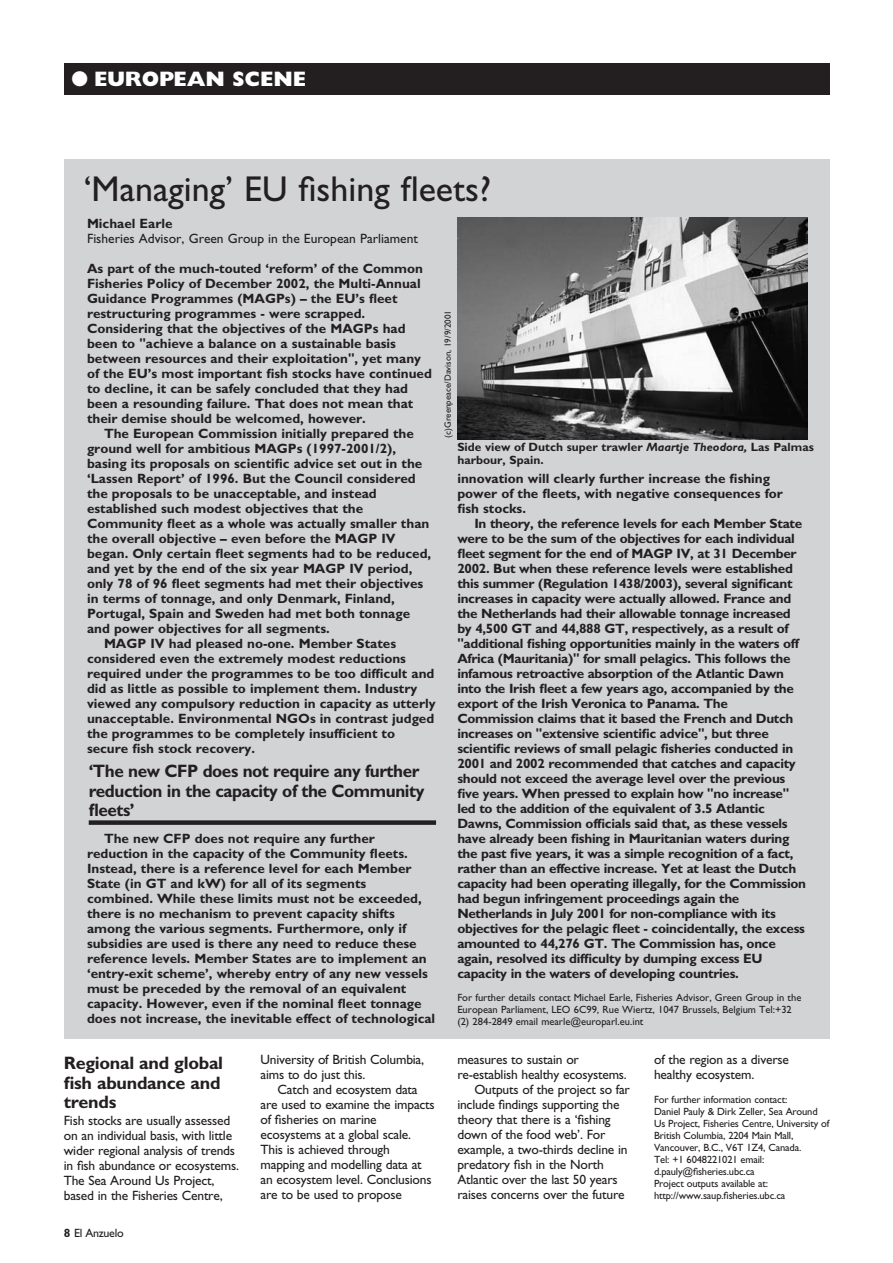
<style>
.page{position:relative;width:893px;height:1263px;background:#fff}
.page>*{position:absolute;margin:0;border:0;box-sizing:border-box;transform-origin:0 0}
.t1{font:36px "Gill Sans";color:#231f20}
.t2{font:800 21px "Gill Sans";letter-spacing:-.005em;color:#fff}
.t3{font:700 18px/19.5px "Gill Sans";letter-spacing:-.025em;color:#231f20;scale:.95 1}
.t4{font:700 18px/19.5px "Gill Sans";letter-spacing:-.025em;color:#231f20}
.t5{font:700 13.5px/15px "Gill Sans";color:#231f20}
.t6{font:700 13.5px/15px "Gill Sans";letter-spacing:-.02em;color:#231f20}
.t7{font:13.5px/15px "Gill Sans";letter-spacing:-.015em;color:#231f20}
.t8{font:700 12px/13.5px "Gill Sans";color:#231f20}
.t9{font:12px "Gill Sans";letter-spacing:-.025em;color:#231f20}
.t10{font:10.5px/12px "Gill Sans";letter-spacing:-.015em;color:#231f20}
.t11{font:9px "Gill Sans";color:#231f20}
.s1{font-style:italic}
.s2{font-weight:700}
</style>
<div class="page">
<div style="left:64px;top:63px;width:765px;height:32px;background:#231f20"></div>
<div style="left:64px;top:159px;width:765px;height:880px;background:#d1d3d4"></div>
<img style="left:457px;top:218px;width:350px;height:221px">
<div style="left:89px;top:820px;width:347px;height:5px;background:#231f20"></div>
<h2 class="t2" style="left:71px;top:72px;width:236px">● EUROPEAN SCENE</h2>
<h1 class="t1" style="left:84px;top:176px;width:409px">‘Managing’ EU fishing fleets?</h1>
<p class="t5" style="left:87px;top:218px;width:87px">Michael Earle</p>
<p class="t7" style="left:87px;top:233px;width:332px">Fisheries Advisor, Green Group in the European Parliament</p>
<p class="t5" style="left:87px;top:263px;width:346px">As part of the much-touted ‘reform’ of the Common Fisheries Policy of December 2002, the Multi-Annual Guidance Programmes (MAGPs) – the EU’s fleet restructuring programmes - were scrapped.<br>Considering that the objectives of the MAGPs had been to "achieve a balance on a sustainable basis between resources and their exploitation", yet many of the EU’s most important fish stocks have continued to decline, it can be safely concluded that they had been a resounding failure. That does not mean that their demise should be welcomed, however.</p>
<p class="t5" style="left:104px;top:428px;width:311px">The European Commission initially prepared the</p>
<p class="t5" style="left:87px;top:443px;width:310px">ground well for ambitious MAGPs (1997-2001/2),</p>
<p class="t5" style="left:87px;top:458px;width:337px">basing its proposals on scientific advice set out in the</p>
<p class="t5" style="left:87px;top:473px;width:330px">‘Lassen Report’ of 1996. But the Council considered</p>
<p class="t5" style="left:87px;top:488px;width:291px">the proposals to be unacceptable, and instead</p>
<p class="t5" style="left:87px;top:503px;width:278px">established such modest objectives that the</p>
<p class="t5" style="left:87px;top:518px;width:344px">Community fleet as a whole was actually smaller than</p>
<p class="t5" style="left:87px;top:533px;width:310px">the overall objective – even before the MAGP IV</p>
<p class="t5" style="left:87px;top:548px;width:346px">began. Only certain fleet segments had to be reduced,</p>
<p class="t5" style="left:87px;top:563px;width:327px">and yet by the end of the six year MAGP IV period,</p>
<p class="t5" style="left:87px;top:578px;width:338px">only 78 of 96 fleet segments had met their objectives</p>
<p class="t5" style="left:87px;top:593px;width:309px">in terms of tonnage, and only Denmark, Finland,</p>
<p class="t5" style="left:87px;top:608px;width:325px">Portugal, Spain and Sweden had met both tonnage</p>
<p class="t5" style="left:87px;top:623px;width:244px">and power objectives for all segments.</p>
<p class="t5" style="left:104px;top:638px;width:293px">MAGP IV had pleased no-one. Member States</p>
<p class="t5" style="left:87px;top:653px;width:320px">considered even the extremely modest reductions</p>
<p class="t5" style="left:87px;top:668px;width:349px">required under the programmes to be too difficult and</p>
<p class="t5" style="left:87px;top:683px;width:332px">did as little as possible to implement them. Industry</p>
<p class="t5" style="left:87px;top:698px;width:350px">viewed any compulsory reduction in capacity as utterly</p>
<p class="t5" style="left:87px;top:713px;width:349px">unacceptable. Environmental NGOs in contrast judged</p>
<p class="t5" style="left:87px;top:728px;width:309px">the programmes to be completely insufficient to</p>
<p class="t5" style="left:87px;top:743px;width:170px">secure fish stock recovery.</p>
<p class="t11" style="left:444px;top:438px;width:129px;rotate:-90deg">(c)Greenpeace/Davison, 19/9/2001</p>
<p class="t8" style="left:457px;top:441px;width:358px">Side view of Dutch super trawler <span class="s1">Maartje Theodora,</span> Las Palmas harbour, Spain.</p>
<p class="t5" style="left:457px;top:472px;width:327px">innovation will clearly further increase the fishing power of the fleets, with negative consequences for fish stocks.</p>
<p class="t6" style="left:457px;top:517px;width:350px;text-indent:17px">In theory, the reference levels for each Member State were to be the sum of the objectives for each individual fleet segment for the end of MAGP IV, at 31 December 2002. But when these reference levels were established this summer (Regulation 1438/2003), several significant increases in capacity were actually allowed. France and the Netherlands had their allowable tonnage increased by 4,500 GT and 44,888 GT, respectively, as a result of "additional fishing opportunities mainly in the waters off Africa (Mauritania)" for small pelagics. This follows the infamous retroactive absorption of the Atlantic Dawn into the Irish fleet a few years ago, accompanied by the export of the Irish Veronica to Panama. The Commission claims that it based the French and Dutch increases on "extensive scientific advice", but three scientific reviews of small pelagic fisheries conducted in 2001 and 2002 recommended that catches and capacity should not exceed the average level over the previous five years. When pressed to explain how "no increase" led to the addition of the equivalent of 3.5 Atlantic Dawns, Commission officials said that, as these vessels have already been fishing in Mauritanian waters during the past five years, it was a simple recognition of a fact, rather than an effective increase. Yet at least the Dutch capacity had been operating illegally, for the Commission had begun infringement proceedings again the Netherlands in July 2001 for non-compliance with its objectives for the pelagic fleet - coincidentally, the excess amounted to 44,276 GT. The Commission has, once again, resolved its difficulty by dumping excess EU capacity in the waters of developing countries.</p>
<p class="t10" style="left:457px;top:992px;width:345px">For further details contact Michael Earle, Fisheries Advisor, Green Group in the<br>European Parliament, LEO 6C99, Rue Wiertz, 1047 Brussels, Belgium Tel:+32 (2) 284-2849 email mearle@europarl.eu.int</p>
<h3 class="t3" style="left:89px;top:763px;width:355px">‘The new CFP does not require any further reduction in the capacity of the Community fleets’</h3>
<p class="t5" style="left:87px;top:833px;width:350px;text-indent:17px">The new CFP does not require any further reduction in the capacity of the Community fleets.<br>Instead, there is a reference level for each Member State (in GT and kW) for all of its segments combined. While these limits must not be exceeded, there is no mechanism to prevent capacity shifts among the various segments. Furthermore, only if subsidies are used is there any need to reduce these reference levels. Member States are to implement an ‘entry-exit scheme’, whereby entry of any new vessels must be preceded by the removal of an equivalent capacity. However, even if the nominal fleet tonnage does not increase, the inevitable effect of technological</p>
<h3 class="t4" style="left:64px;top:1056px;width:161px">Regional and global fish abundance and trends</h3>
<p class="t7" style="left:64px;top:1114px;width:177px">Fish stocks are usually assessed on an individual basis, with little wider regional analysis of trends in fish abundance or ecosystems.<br>The Sea Around Us Project, based in the Fisheries Centre,</p>
<p class="t9" style="left:64px;top:1229px;width:61px"><span class="s2">8</span> El Anzuelo</p>
<p class="t7" style="left:260px;top:1054px;width:165px">University of British Columbia, aims to do just this.</p>
<p class="t7" style="left:260px;top:1084px;width:176px;text-indent:17px">Catch and ecosystem data are used to examine the impacts of fisheries on marine ecosystems at a global scale.<br>This is achieved through mapping and modelling data at an ecosystem level. Conclusions are to be used to propose</p>
<p class="t7" style="left:457px;top:1054px;width:123px">measures to sustain or</p>
<p class="t7" style="left:457px;top:1069px;width:171px">re-establish healthy ecosystems.</p>
<p class="t7" style="left:474px;top:1084px;width:157px">Outputs of the project so far</p>
<p class="t7" style="left:457px;top:1099px;width:164px">include findings supporting the</p>
<p class="t7" style="left:457px;top:1114px;width:155px">theory that there is a ‘fishing</p>
<p class="t7" style="left:457px;top:1129px;width:150px">down of the food web’. For</p>
<p class="t7" style="left:457px;top:1144px;width:172px">example, a two-thirds decline in</p>
<p class="t7" style="left:457px;top:1159px;width:148px">predatory fish in the North</p>
<p class="t7" style="left:457px;top:1174px;width:162px">Atlantic over the last 50 years</p>
<p class="t7" style="left:457px;top:1189px;width:169px">raises concerns over the future</p>
<p class="t7" style="left:654px;top:1054px;width:136px">of the region as a diverse healthy ecosystem.</p>
<p class="t10" style="left:654px;top:1095px;width:177px">For further information contact:<br>Daniel Pauly &amp; Dirk Zeller, Sea Around Us Project, Fisheries Centre, University of British Columbia, 2204 Main Mall, Vancouver, B.C., V6T 1Z4, Canada.<br>Tel: +1 6048221021 email: d.pauly@fisheries.ubc.ca<br>Project outputs available at: http://www.saup.fisheries.ubc.ca</p>
</div>
